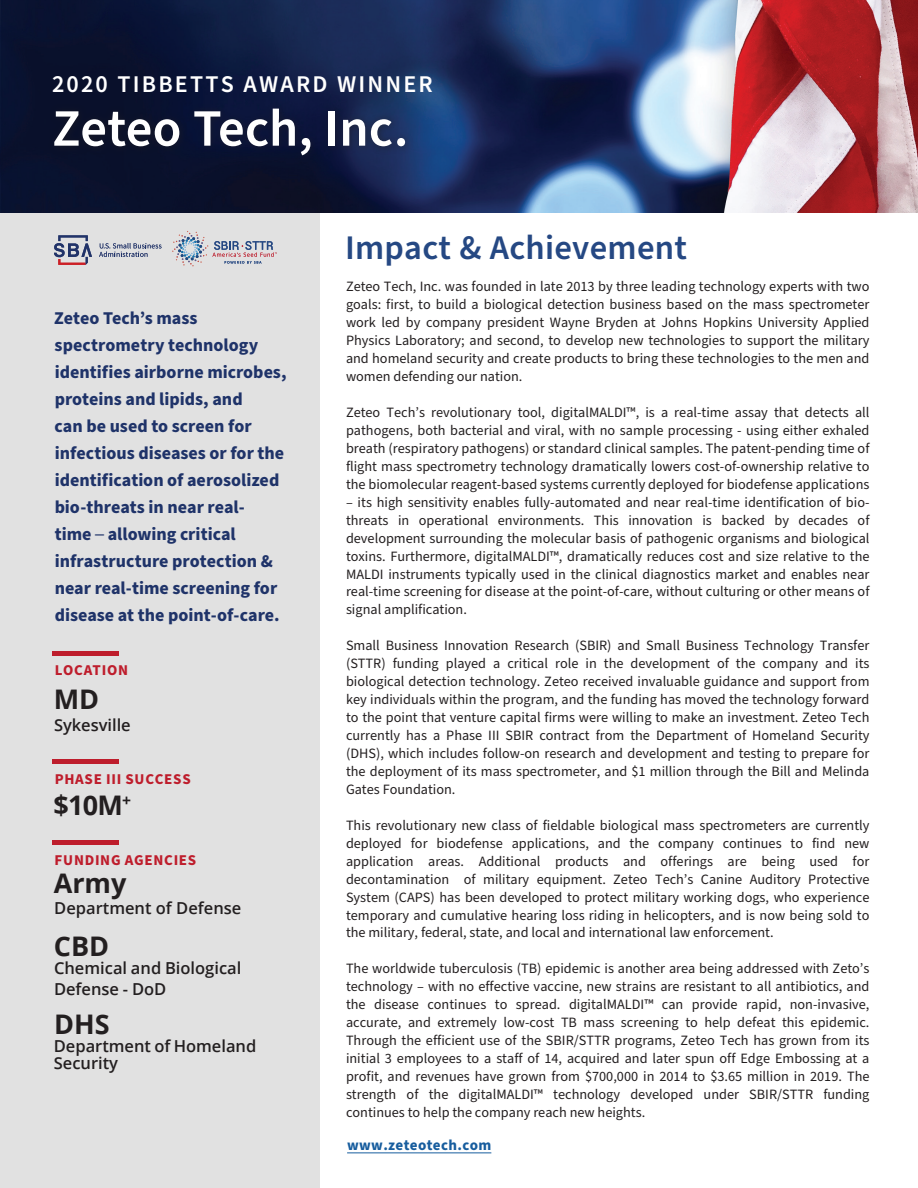
<style>
.page{position:relative;width:918px;height:1188px;background:#fff}
.page>*{position:absolute;margin:0;border:0;box-sizing:border-box;transform-origin:0 0}
.t1{font:600 52.5px "Source Sans Pro";letter-spacing:-.005em;color:#fff}
.t2{font:600 34.5px "Source Sans Pro";letter-spacing:.01em;color:#254883}
.t3{font:700 27px "Open Sans";color:#231f20}
.t4{font:600 24px "Source Sans Pro";letter-spacing:.09em;color:#fff}
.t5{font:700 18px/27px "Source Sans Pro";color:#1f3369}
.t6{font:600 16.5px/20.7px "Open Sans";color:#231f20}
.t7{font:700 15px "Source Sans Pro";letter-spacing:.05em;color:#be1d2c}
.t8{font:700 15px "Source Sans Pro";letter-spacing:.025em;color:#175d9e}
.t9{font:14.25px/18px "Source Sans Pro";color:#231f20;text-align:justify}
.s1{font-family:"Helvetica Neue";font-weight:300}
</style>
<div class="page">
<img style="left:0;top:0;width:918px;height:212px">
<div style="left:0;top:213px;width:320px;height:975px;background:#e1e1e1"></div>
<div style="left:52px;top:840px;width:67px;height:5px;background:#be1d2c"></div>
<hr style="left:52px;top:760px;width:67px;height:4px;background:#be1d2c">
<div style="left:52px;top:651px;width:67px;height:5px;background:#be1d2c"></div>
<div style="left:48px;top:101px;width:366px;height:63px;background:#231f20;opacity:.55"></div>
<svg style="left:172px;top:231px;width:105px;height:35px"></svg>
<svg style="left:54px;top:235px;width:38px;height:30px"></svg>
<svg style="left:99px;top:243px;width:62px;height:14px"></svg>
<hr style="left:347px;top:1153px;width:144px;height:1px;background:#175d9e">
<p class="t4" style="left:52px;top:68px;width:382px">2020 TIBBETTS AWARD WINNER</p>
<p class="t1" style="left:52px;top:93px;width:358px">Zeteo Tech, Inc.</p>
<p class="t5" style="left:54px;top:305px;width:234px">Zeteo Tech’s mass spectrometry technology identifies airborne microbes, proteins and lipids, and<br>can be used to screen for infectious diseases or for the identification of aerosolized bio-threats in near real-<br>time <span class="s1">‒</span> allowing critical infrastructure protection &amp; near real-time screening for disease at the point-of-care.</p>
<p class="t7" style="left:55px;top:660px;width:75px">LOCATION</p>
<p class="t3" style="left:54px;top:680px;width:47px">MD</p>
<p class="t6" style="left:54px;top:714px;width:78px">Sykesville</p>
<p class="t7" style="left:55px;top:769px;width:138px">PHASE III SUCCESS</p>
<p class="t3" style="left:53px;top:786px;width:79px">$10M<sup>+</sup></p>
<p class="t7" style="left:55px;top:849px;width:143px">FUNDING AGENCIES</p>
<p class="t3" style="left:54px;top:864px;width:74px">Army</p>
<p class="t6" style="left:54px;top:898px;width:189px">Department of Defense</p>
<p class="t3" style="left:54px;top:927px;width:57px">CBD</p>
<p class="t6" style="left:54px;top:958px;width:189px">Chemical and Biological<br>Defense - DoD</p>
<p class="t3" style="left:54px;top:1005px;width:57px">DHS</p>
<p class="t6" style="left:54px;top:1038px;width:204px;line-height:16.5px">Department of Homeland<br>Security</p>
<p class="t2" style="left:345px;top:224px;width:343px">Impact &amp; Achievement</p>
<p class="t9" style="left:346px;top:278px;width:525px">Zeteo Tech, Inc. was founded in late 2013 by three leading technology experts with two goals: first, to build a biological detection business based on the mass spectrometer work led by company president Wayne Bryden at Johns Hopkins University Applied Physics Laboratory; and second, to develop new technologies to support the military and homeland security and create products to bring these technologies to the men and women defending our nation.</p>
<p class="t9" style="left:346px;top:404px;width:525px">Zeteo Techʼs revolutionary tool, digitalMALDI™, is a real-time assay that detects all pathogens, both bacterial and viral, with no sample processing - using either exhaled breath (respiratory pathogens) or standard clinical samples. The patent-pending time of flight mass spectrometry technology dramatically lowers cost-of-ownership relative to the biomolecular reagent-based systems currently deployed for biodefense applications</p>
<p class="t9" style="left:346px;top:494px;width:525px">– its high sensitivity enables fully-automated and near real-time identification of bio&shy;threats in operational environments. This innovation is backed by decades of development surrounding the molecular basis of pathogenic organisms and biological toxins. Furthermore, digitalMALDI™, dramatically reduces cost and size relative to the MALDI instruments typically used in the clinical diagnostics market and enables near real-time screening for disease at the point-of-care, without culturing or other means of signal amplification.</p>
<p class="t9" style="left:346px;top:637px;width:525px">Small Business Innovation Research (SBIR) and Small Business Technology Transfer (STTR) funding played a critical role in the development of the company and its biological detection technology. Zeteo received invaluable guidance and support from key individuals within the program, and the funding has moved the technology forward to the point that venture capital firms were willing to make an investment. Zeteo Tech currently has a Phase III SBIR contract from the Department of Homeland Security (DHS), which includes follow-on research and development and testing to prepare for the deployment of its mass spectrometer, and $1 million through the Bill and Melinda Gates Foundation.</p>
<p class="t9" style="left:346px;top:817px;width:525px">This revolutionary new class of fieldable biological mass spectrometers are currently deployed for biodefense applications, and the company continues to find new application areas. Additional products and offerings are being used for decontamination of military equipment. Zeteo Techʼs Canine Auditory Protective System (CAPS) has been developed to protect military working dogs, who experience temporary and cumulative hearing loss riding in helicopters, and is now being sold to the military, federal, state, and local and international law enforcement.</p>
<p class="t9" style="left:346px;top:960px;width:525px">The worldwide tuberculosis (TB) epidemic is another area being addressed with Zetoʼs technology – with no effective vaccine, new strains are resistant to all antibiotics, and the disease continues to spread. digitalMALDI™ can provide rapid, non-invasive, accurate, and extremely low-cost TB mass screening to help defeat this epidemic.<br>Through the efficient use of the SBIR/STTR programs, Zeteo Tech has grown from its initial 3 employees to a staff of 14, acquired and later spun off Edge Embossing at a profit, and revenues have grown from $700,000 in 2014 to $3.65 million in 2019. The strength of the digitalMALDI™ technology developed under SBIR/STTR funding continues to help the company reach new heights.</p>
<p class="t8" style="left:347px;top:1135px;width:146px">www.zeteotech.com</p>
</div>
